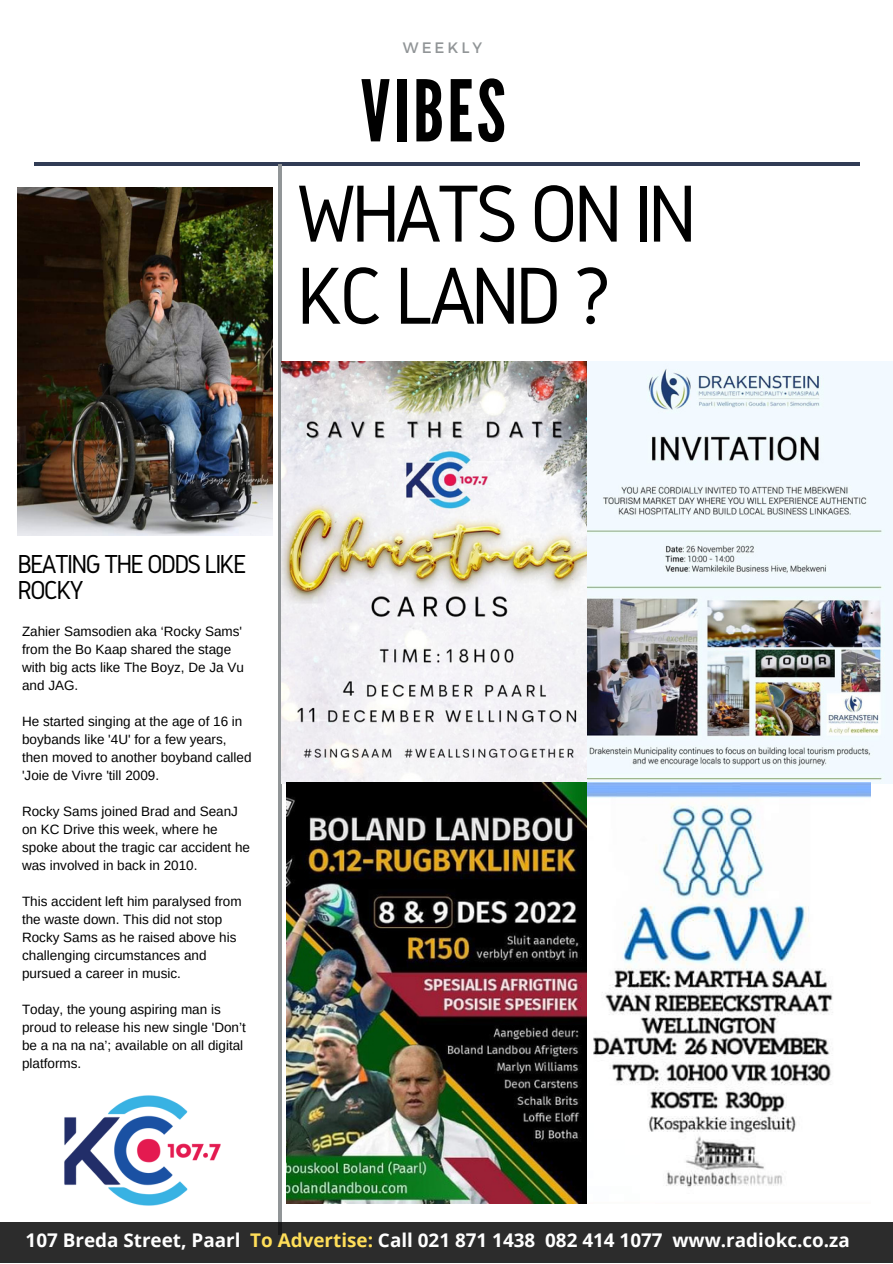
<style>
.page{position:relative;width:893px;height:1264px;background:#fff}
.page>*{position:absolute;margin:0;border:0;box-sizing:border-box;transform-origin:0 0}
.t1{font:84.75px "League Gothic";letter-spacing:.04em;color:#000}
.t2{font:83.85px/82.1px "Gidole";letter-spacing:-.06em;color:#000}
.t3{font:27px/26.1px "Gidole";letter-spacing:-.07em;color:#000}
.t4{font:700 18.9px "Open Sans";color:#fff}
.t5{font:15.15px "Montserrat";letter-spacing:.2em;color:#919597}
.t6{font:13.5px/18px "Arimo";color:#000}
.s1{color:#ffde59}
</style>
<div class="page">
<hr style="left:34px;top:163px;width:825px;height:3px;background:#313c55">
<hr style="left:278px;top:164px;width:3px;height:1070px;background:#919597">
<img style="left:17px;top:187px;width:255px;height:348px">
<div style="left:0;top:1221px;width:892px;height:41px;background:#2c2c2c"></div>
<img style="left:64px;top:1095px;width:157px;height:111px">
<img style="left:282px;top:361px;width:610px;height:422px">
<img style="left:286px;top:782px;width:584px;height:421px">
<p class="t5" style="left:403px;top:37px;width:81px">WEEKLY</p>
<h1 class="t1" style="left:360px;top:62px;width:147px">VIBES</h1>
<h2 class="t2" style="left:296px;top:171px;width:402px">WHATS ON IN<br>KC LAND ?</h2>
<h3 class="t3" style="left:17px;top:550px;width:231px">BEATING THE ODDS LIKE<br>ROCKY</h3>
<p class="t6" style="left:22px;top:622px;width:223px">Zahier Samsodien aka ‘Rocky Sams' from the Bo Kaap shared the stage with big acts like The Boyz, De Ja Vu and JAG.</p>
<p class="t6" style="left:22px;top:712px;width:231px">He started singing at the age of 16 in boybands like '4U' for a few years, then moved to another boyband called 'Joie de Vivre 'till 2009.</p>
<p class="t6" style="left:22px;top:802px;width:229px">Rocky Sams joined Brad and SeanJ on KC Drive this week, where he spoke about the tragic car accident he was involved in back in 2010.</p>
<p class="t6" style="left:22px;top:892px;width:221px">This accident left him paralysed from the waste down. This did not stop<br>Rocky Sams as he raised above his challenging circumstances and pursued a career in music.</p>
<p class="t6" style="left:22px;top:1000px;width:225px">Today, the young aspiring man is proud to release his new single 'Don’t be a na na na’; available on all digital platforms.</p>
<h3 class="t4" style="left:26px;top:1226px;width:825px">107 Breda Street, Paarl <span class="s1">To Advertise:</span> Call 021 871 1438 082 414 1077 www.radiokc.co.za</h3>
</div>
